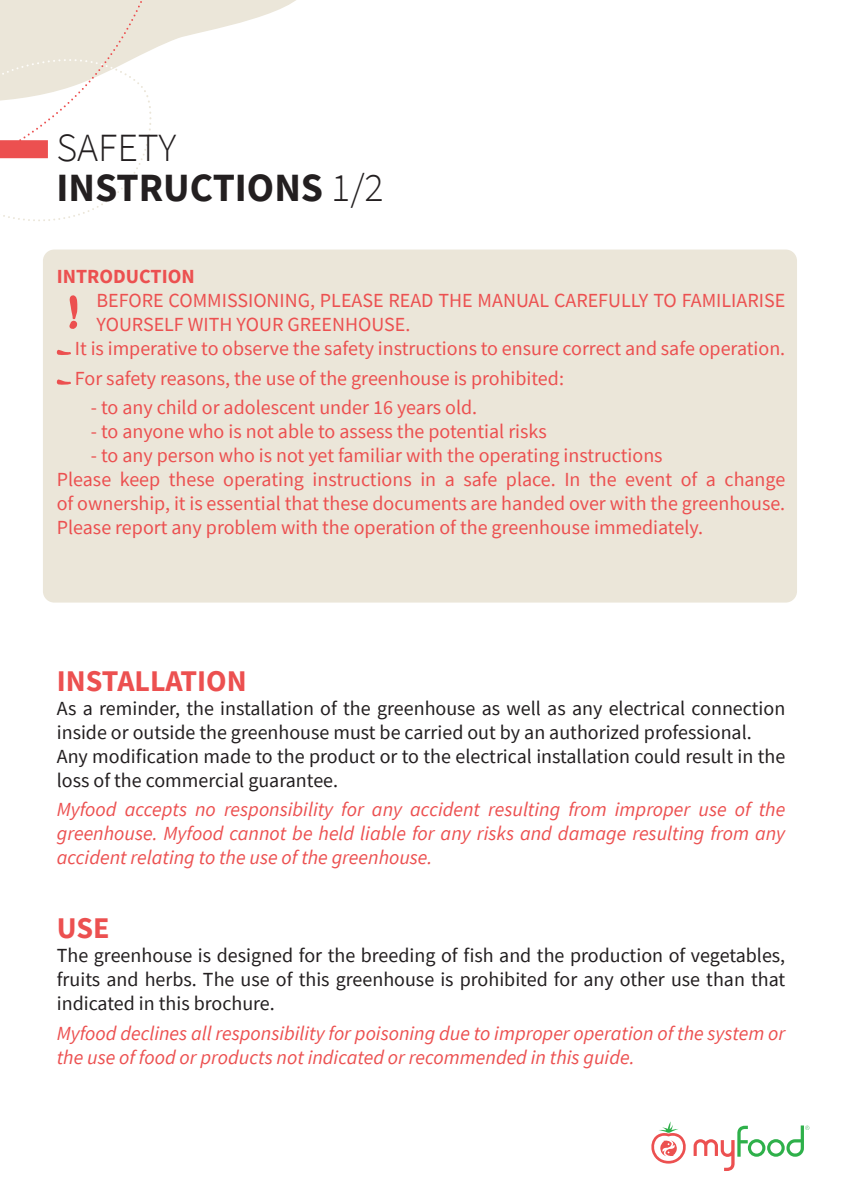
<style>
.page{position:relative;width:842px;height:1191px;background:#fff}
.page>*{position:absolute;margin:0;border:0;box-sizing:border-box;transform-origin:0 0}
.t1{font:700 40px "Source Sans Pro";color:#231f20}
.t2{font:300 40px "Source Sans Pro";color:#231f20}
.t3{font:700 30px "Source Sans Pro";color:#ec5050}
.t4{font:20px/24px "Source Sans Pro";color:#ec5050}
.t5{font:20px/24px "Source Sans Pro";color:#231f20}
.t6{font:italic 20px/24px "Source Sans Pro";color:#ec5050;text-align:justify}
.t7{font:700 20px "Source Sans Pro";color:#ec5050}
.s1{font-weight:300}
</style>
<div class="page">
<svg style="left:694px;top:1125px;width:115px;height:46px"></svg>
<svg style="left:651px;top:1121px;width:35px;height:42px"></svg>
<div style="left:43px;top:249px;width:754px;height:353px;background:#ebe6d9;border-radius:11px"></div>
<svg style="left:56px;top:349px;width:15px;height:6px"></svg>
<svg style="left:56px;top:379px;width:15px;height:6px"></svg>
<svg style="left:172px;top:0;width:124px;height:41px"></svg>
<svg style="left:0;top:0;width:172px;height:325px"></svg>
<svg style="left:69px;top:295px;width:8px;height:34px"></svg>
<p class="t2" style="left:56px;top:124px;width:121px">SAFETY</p>
<p class="t1" style="left:56px;top:161px;width:329px">INSTRUCTIONS <span class="s1">1/2</span></p>
<p class="t7" style="left:57px;top:263px;width:139px">INTRODUCTION</p>
<p class="t4" style="left:96px;top:288px;width:690px">BEFORE COMMISSIONING, PLEASE READ THE MANUAL CAREFULLY TO FAMILIARISE<br>YOURSELF WITH YOUR GREENHOUSE.</p>
<p class="t4" style="left:75px;top:336px;width:712px">It is imperative to observe the safety instructions to ensure correct and safe operation.</p>
<p class="t4" style="left:75px;top:366px;width:490px">For safety reasons, the use of the greenhouse is prohibited:</p>
<p class="t4" style="left:91px;top:395px;width:388px">- to any child or adolescent under 16 years old.</p>
<p class="t4" style="left:91px;top:419px;width:457px">- to anyone who is not able to assess the potential risks</p>
<p class="t4" style="left:91px;top:443px;width:573px">- to any person who is not yet familiar with the operating instructions</p>
<p class="t4" style="left:57px;top:467px;width:730px">Please keep these operating instructions in a safe place. In the event of a change of ownership, it is essential that these documents are handed over with the greenhouse.</p>
<p class="t4" style="left:57px;top:515px;width:648px">Please report any problem with the operation of the greenhouse immediately.</p>
<p class="t3" style="left:57px;top:660px;width:191px">INSTALLATION</p>
<p class="t5" style="left:57px;top:695px;width:730px">As a reminder, the installation of the greenhouse as well as any electrical connection inside or outside the greenhouse must be carried out by an authorized professional.</p>
<p class="t5" style="left:57px;top:743px;width:730px">Any modification made to the product or to the electrical installation could result in the loss of the commercial guarantee.</p>
<p class="t6" style="left:57px;top:797px;width:730px">Myfood accepts no responsibility for any accident resulting from improper use of the greenhouse. Myfood cannot be held liable for any risks and damage resulting from any accident relating to the use of the greenhouse.</p>
<p class="t3" style="left:57px;top:907px;width:54px">USE</p>
<p class="t5" style="left:57px;top:943px;width:730px;text-align:justify">The greenhouse is designed for the breeding of fish and the production of vegetables, fruits and herbs. The use of this greenhouse is prohibited for any other use than that indicated in this brochure.</p>
<p class="t6" style="left:57px;top:1020px;width:730px">Myfood declines all responsibility for poisoning due to improper operation of the system or the use of food or products not indicated or recommended in this guide.</p>
</div>
